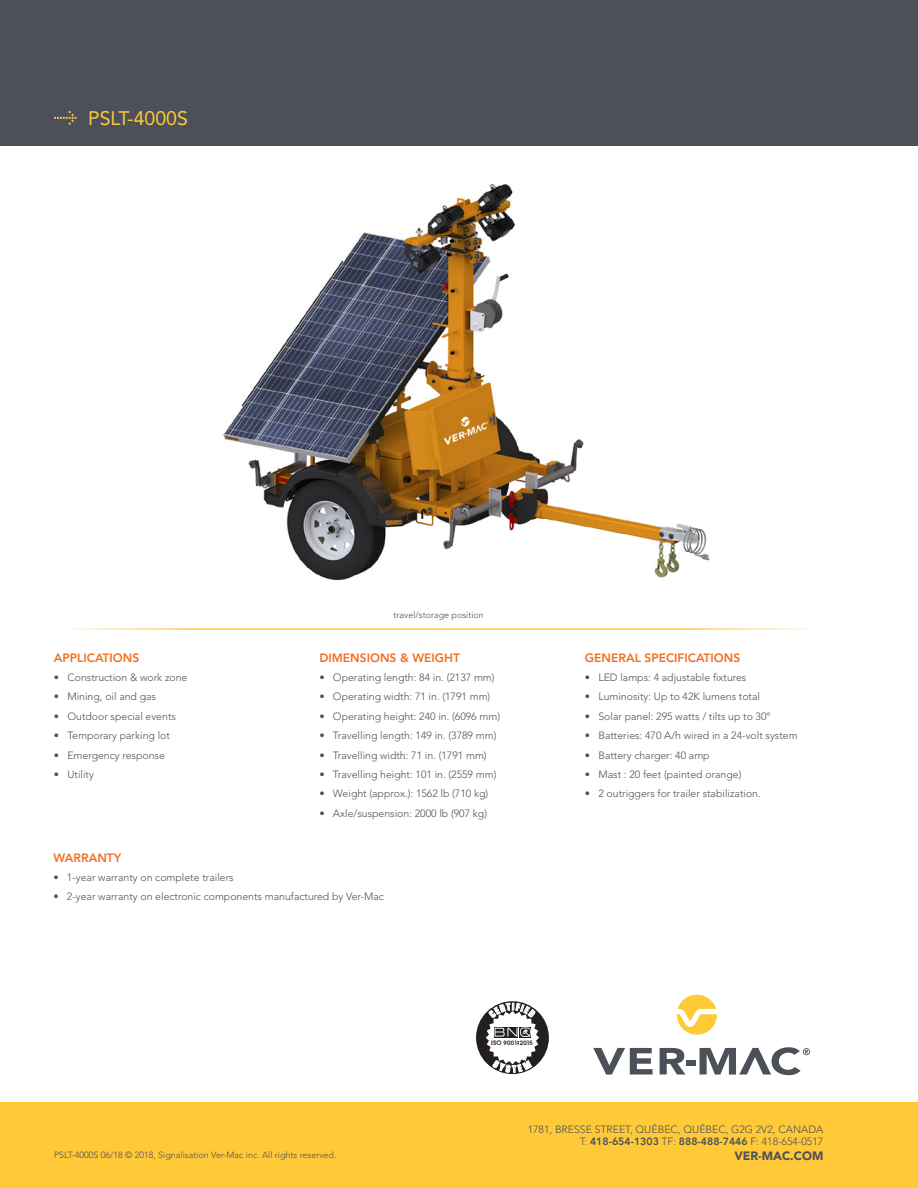
<style>
.page{position:relative;width:918px;height:1188px;background:#fff}
.page>*{position:absolute;margin:0;border:0;box-sizing:border-box;transform-origin:0 0}
.t1{font:19.5px "Avenir LT Std";color:#ffc938}
.t2{font:800 12px "Avenir LT Std";color:#f36e21}
.t3{font:900 12px "Avenir LT Std";color:#4c5159}
.t4{font:300 10.5px/12.6px "Avenir LT Std";color:#4c5159;text-align:right}
.t5{font:300 9px "Avenir LT Std";color:#4c5159}
.t6{font:600 6px "Avant Garde";letter-spacing:.025em;color:#231f20}
.s1{font-weight:800}
</style>
<div class="page">
<img style="left:223px;top:183px;width:487px;height:398px">
<div style="left:0;top:0;width:918px;height:146px;background:#4c5159"></div>
<div style="left:0;top:1102px;width:918px;height:86px;background:#ffc938"></div>
<svg style="left:54px;top:111px;width:23px;height:14px"></svg>
<svg style="left:593px;top:1048px;width:60px;height:27px"></svg>
<svg style="left:660px;top:1048px;width:26px;height:27px"></svg>
<div style="left:686px;top:1060px;width:9px;height:6px;background:#4c5159"></div>
<svg style="left:677px;top:995px;width:40px;height:40px"></svg>
<svg style="left:700px;top:1047px;width:110px;height:28px"></svg>
<div style="left:476px;top:1001px;width:73px;height:73px;background:#231f20;border-radius:50%"></div>
<svg style="left:486px;top:1003px;width:53px;height:70px"></svg>
<h1 class="t1" style="left:88px;top:107px;width:101px">PSLT-4000S</h1>
<p class="t2" style="left:54px;top:650px;width:87px">APPLICATIONS</p>
<p class="t4" style="left:54px;top:671px;width:135px">• Construction &amp; work zone</p>
<p class="t4" style="left:54px;top:691px;width:104px">• Mining, oil and gas</p>
<p class="t4" style="left:54px;top:710px;width:124px">• Outdoor special events</p>
<p class="t4" style="left:54px;top:729px;width:118px">• Temporary parking lot</p>
<p class="t4" style="left:54px;top:749px;width:112px">• Emergency response</p>
<p class="t4" style="left:54px;top:768px;width:42px">• Utility</p>
<p class="t5" style="left:394px;top:610px;width:92px">travel/storage position</p>
<p class="t2" style="left:319px;top:650px;width:142px">DIMENSIONS &amp; WEIGHT</p>
<p class="t4" style="left:319px;top:671px;width:177px">• Operating length: 84 in. (2137 mm)</p>
<p class="t4" style="left:319px;top:691px;width:172px">• Operating width: 71 in. (1791 mm)</p>
<p class="t4" style="left:319px;top:710px;width:182px">• Operating height: 240 in. (6096 mm)</p>
<p class="t4" style="left:319px;top:729px;width:179px">• Travelling length: 149 in. (3789 mm)</p>
<p class="t4" style="left:319px;top:749px;width:169px">• Travelling width: 71 in. (1791 mm)</p>
<p class="t4" style="left:319px;top:768px;width:179px">• Travelling height: 101 in. (2559 mm)</p>
<p class="t4" style="left:319px;top:787px;width:170px">• Weight (approx.): 1562 lb (710 kg)</p>
<p class="t4" style="left:319px;top:807px;width:169px">• Axle/suspension: 2000 lb (907 kg)</p>
<p class="t2" style="left:53px;top:850px;width:69px">WARRANTY</p>
<p class="t4" style="left:53px;top:871px;width:182px">• 1-year warranty on complete trailers</p>
<p class="t4" style="left:53px;top:891px;width:332px">• 2-year warranty on electronic components manufactured by Ver-Mac</p>
<p class="t2" style="left:585px;top:650px;width:157px">GENERAL SPECIFICATIONS</p>
<p class="t4" style="left:585px;top:671px;width:163px">• LED lamps: 4 adjustable fixtures</p>
<p class="t4" style="left:585px;top:691px;width:177px">• Luminosity: Up to 42K lumens total</p>
<p class="t4" style="left:585px;top:710px;width:187px">• Solar panel: 295 watts / tilts up to 30°</p>
<p class="t4" style="left:585px;top:729px;width:214px">• Batteries: 470 A/h wired in a 24-volt system</p>
<p class="t4" style="left:585px;top:749px;width:126px">• Battery charger: 40 amp</p>
<p class="t4" style="left:585px;top:768px;width:158px">• Mast : 20 feet (painted orange)</p>
<p class="t4" style="left:585px;top:787px;width:177px">• 2 outriggers for trailer stabilization.</p>
<p class="t6" style="left:491px;top:1039px;width:43px">ISO 9001 2015</p>
<p class="t4" style="left:528px;top:1123px;width:297px">1781, BRESSE STREET, QUÉBEC, QUÉBEC, G2G 2V2, CANADA<br>T: <span class="s1">418-654-1303</span> TF: <span class="s1">888-488-7446</span> F: 418-654-0517</p>
<p class="t5" style="left:54px;top:1150px;width:284px">PSLT-4000S 06/18 © 2018, Signalisation Ver-Mac inc. All rights reserved.</p>
<p class="t3" style="left:734px;top:1148px;width:90px">VER-MAC.COM</p>
</div>
